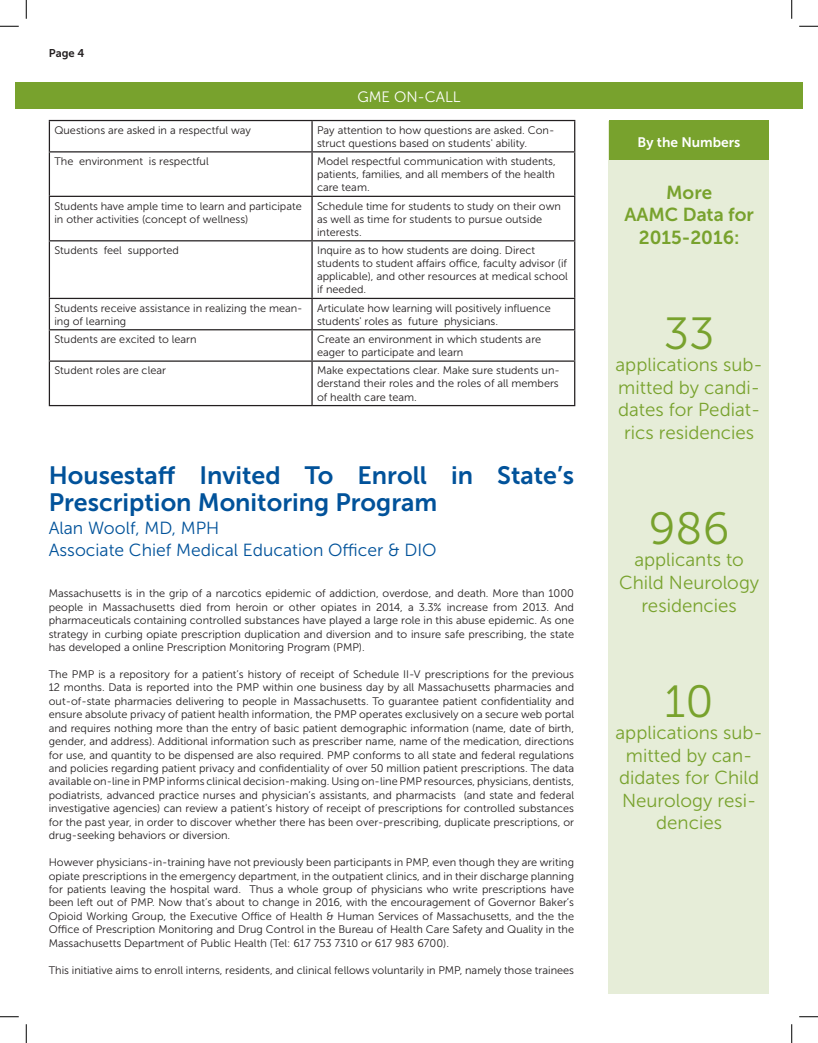
<style>
.page{position:relative;width:818px;height:1043px;background:#fff}
.page>*{position:absolute;margin:0;border:0;box-sizing:border-box;transform-origin:0 0}
.t1{font:45px "Museo Sans 300";color:#78a22d}
.t2{font:25px/27.5px "Museo Sans 700";color:#01529a}
.t3{font:18.75px/22.5px "Museo Sans 300";color:#78a22d;text-align:center}
.t4{font:18.75px/22.5px "Museo Sans 700";color:#78a22d;text-align:center}
.t5{font:17.5px "Museo Sans 300";color:#01529a}
.t6{font:15px "Museo Sans 300";color:#fff}
.t7{font:13.75px "Museo Sans 700";color:#fff}
.t8{font:11.25px "Museo Sans 700";color:#231f20}
.t9{font:11px/13.5px "Museo Sans 300";color:#231f20}
</style>
<div class="page">
<div style="left:609px;top:121px;width:160px;height:872px;background:#e6edd8"></div>
<div style="left:15px;top:82px;width:787px;height:26px;background:#78a22d"></div>
<hr style="left:49px;top:120px;width:263px;height:1px;background:#231f20">
<hr style="left:49px;top:121px;width:1px;height:30px;background:#231f20">
<hr style="left:312px;top:120px;width:263px;height:1px;background:#231f20">
<hr style="left:311px;top:121px;width:1px;height:30px;background:#231f20">
<hr style="left:574px;top:121px;width:1px;height:30px;background:#231f20">
<hr style="left:49px;top:151px;width:263px;height:1px;background:#231f20">
<hr style="left:49px;top:152px;width:1px;height:44px;background:#231f20">
<hr style="left:312px;top:151px;width:263px;height:1px;background:#231f20">
<hr style="left:311px;top:152px;width:1px;height:44px;background:#231f20">
<hr style="left:574px;top:152px;width:1px;height:44px;background:#231f20">
<hr style="left:49px;top:196px;width:263px;height:1px;background:#231f20">
<hr style="left:49px;top:197px;width:1px;height:43px;background:#231f20">
<hr style="left:312px;top:196px;width:263px;height:1px;background:#231f20">
<hr style="left:311px;top:197px;width:1px;height:43px;background:#231f20">
<hr style="left:574px;top:197px;width:1px;height:43px;background:#231f20">
<hr style="left:49px;top:240px;width:263px;height:1px;background:#231f20">
<hr style="left:49px;top:241px;width:1px;height:57px;background:#231f20">
<hr style="left:312px;top:240px;width:263px;height:1px;background:#231f20">
<hr style="left:311px;top:241px;width:1px;height:57px;background:#231f20">
<hr style="left:574px;top:241px;width:1px;height:57px;background:#231f20">
<hr style="left:49px;top:298px;width:263px;height:1px;background:#231f20">
<hr style="left:49px;top:299px;width:1px;height:30px;background:#231f20">
<hr style="left:312px;top:298px;width:263px;height:1px;background:#231f20">
<hr style="left:311px;top:299px;width:1px;height:30px;background:#231f20">
<hr style="left:574px;top:299px;width:1px;height:30px;background:#231f20">
<hr style="left:49px;top:329px;width:263px;height:1px;background:#231f20">
<hr style="left:49px;top:330px;width:1px;height:30px;background:#231f20">
<hr style="left:312px;top:329px;width:263px;height:1px;background:#231f20">
<hr style="left:311px;top:330px;width:1px;height:30px;background:#231f20">
<hr style="left:574px;top:330px;width:1px;height:30px;background:#231f20">
<hr style="left:49px;top:360px;width:263px;height:2px;background:#231f20">
<hr style="left:49px;top:362px;width:1px;height:43px;background:#231f20">
<hr style="left:312px;top:360px;width:263px;height:2px;background:#231f20">
<hr style="left:311px;top:362px;width:1px;height:43px;background:#231f20">
<hr style="left:574px;top:362px;width:1px;height:43px;background:#231f20">
<hr style="left:49px;top:405px;width:263px;height:1px;background:#231f20">
<hr style="left:312px;top:405px;width:263px;height:1px;background:#231f20">
<div style="left:609px;top:120px;width:159px;height:40px;background:#78a22d"></div>
<svg style="left:0;top:25px;width:19px;height:2px"></svg>
<svg style="left:799px;top:25px;width:19px;height:2px"></svg>
<svg style="left:0;top:1016px;width:19px;height:1px"></svg>
<svg style="left:799px;top:1016px;width:19px;height:1px"></svg>
<svg style="left:25px;top:0;width:2px;height:19px"></svg>
<svg style="left:25px;top:1024px;width:2px;height:18px"></svg>
<svg style="left:791px;top:0;width:1px;height:19px"></svg>
<svg style="left:791px;top:1024px;width:1px;height:18px"></svg>
<p class="t8" style="left:49px;top:47px;width:37px">Page 4</p>
<p class="t6" style="left:357px;top:89px;width:105px">GME ON-CALL</p>
<p class="t9" style="left:54px;top:123px;width:198px">Questions are asked in a respectful way</p>
<p class="t9" style="left:317px;top:123px;width:239px;line-height:13.1px">Pay attention to how questions are asked. Con&shy;struct questions based on students' ability.</p>
<p class="t9" style="left:54px;top:155px;width:156px">The environment is respectful</p>
<p class="t9" style="left:317px;top:155px;width:240px;line-height:13.1px;text-align:justify">Model respectful communication with students, patients, families, and all members of the health care team.</p>
<p class="t9" style="left:54px;top:199px;width:249px;line-height:13.1px">Students have ample time to learn and participate in other activities (concept of wellness)</p>
<p class="t9" style="left:317px;top:199px;width:245px;line-height:13.1px">Schedule time for students to study on their own as well as time for students to pursue outside interests.</p>
<p class="t9" style="left:54px;top:243px;width:126px">Students feel supported</p>
<p class="t9" style="left:317px;top:244px;width:252px;line-height:13.1px">Inquire as to how students are doing. Direct students to student affairs office, faculty advisor (if applicable), and other resources at medical school if needed.</p>
<p class="t9" style="left:54px;top:301px;width:250px;line-height:13.1px">Students receive assistance in realizing the mean&shy;ing of learning</p>
<p class="t9" style="left:317px;top:301px;width:235px;line-height:13.1px">Articulate how learning will positively influence students' roles as future physicians.</p>
<p class="t9" style="left:54px;top:332px;width:144px">Students are excited to learn</p>
<p class="t9" style="left:317px;top:333px;width:226px;line-height:13.1px">Create an environment in which students are eager to participate and learn</p>
<p class="t9" style="left:54px;top:364px;width:113px">Student roles are clear</p>
<p class="t9" style="left:317px;top:364px;width:244px;line-height:13.1px;text-align:justify">Make expectations clear. Make sure students un&shy;derstand their roles and the roles of all members of health care team.</p>
<p class="t2" style="left:49px;top:461px;width:527px">Housestaff Invited To Enroll in State’s<br>Prescription Monitoring Program</p>
<p class="t5" style="left:49px;top:518px;width:172px">Alan Woolf, MD, MPH</p>
<p class="t5" style="left:49px;top:541px;width:389px">Associate Chief Medical Education Officer &amp; DIO</p>
<p class="t9" style="left:49px;top:587px;width:527px;text-align:justify">Massachusetts is in the grip of a narcotics epidemic of addiction, overdose, and death. More than 1000 people in Massachusetts died from heroin or other opiates in 2014, a 3.3% increase from 2013. And pharmaceuticals containing controlled substances have played a large role in this abuse epidemic. As one strategy in curbing opiate prescription duplication and diversion and to insure safe prescribing, the state has developed a online Prescription Monitoring Program (PMP).</p>
<p class="t9" style="left:49px;top:667px;width:527px;text-align:justify">The PMP is a repository for a patient’s history of receipt of Schedule II-V prescriptions for the previous 12 months. Data is reported into the PMP within one business day by all Massachusetts pharmacies and out-of-state pharmacies delivering to people in Massachusetts. To guarantee patient confidentiality and ensure absolute privacy of patient health information, the PMP operates exclusively on a secure web portal and requires nothing more than the entry of basic patient demographic information (name, date of birth, gender, and address). Additional information such as prescriber name, name of the medication, directions for use, and quantity to be dispensed are also required. PMP conforms to all state and federal regulations and policies regarding patient privacy and confidentiality of over 50 million patient prescriptions. The data available on-line in PMP informs clinical decision-making. Using on-line PMP resources, physicians, dentists, podiatrists, advanced practice nurses and physician’s assistants, and pharmacists (and state and federal investigative agencies) can review a patient’s history of receipt of prescriptions for controlled substances for the past year, in order to discover whether there has been over-prescribing, duplicate prescriptions, or drug-seeking behaviors or diversion.</p>
<p class="t9" style="left:49px;top:855px;width:527px;text-align:justify">However physicians-in-training have not previously been participants in PMP, even though they are writing opiate prescriptions in the emergency department, in the outpatient clinics, and in their discharge planning for patients leaving the hospital ward. Thus a whole group of physicians who write prescriptions have been left out of PMP. Now that’s about to change in 2016, with the encouragement of Governor Baker’s Opioid Working Group, the Executive Office of Health &amp; Human Services of Massachusetts, and the the Office of Prescription Monitoring and Drug Control in the Bureau of Health Care Safety and Quality in the Massachusetts Department of Public Health (Tel: 617 753 7310 or 617 983 6700).</p>
<p class="t9" style="left:49px;top:963px;width:527px">This initiative aims to enroll interns, residents, and clinical fellows voluntarily in PMP, namely those trainees</p>
<p class="t7" style="left:637px;top:134px;width:104px">By the Numbers</p>
<p class="t4" style="left:666px;top:181px;width:47px">More</p>
<p class="t4" style="left:624px;top:203px;width:131px">AAMC Data for<br>2015-2016:</p>
<p class="t1" style="left:663px;top:309px;width:52px">33</p>
<p class="t3" style="left:615px;top:354px;width:149px">applications sub&shy;mitted by candi&shy;dates for Pediat&shy;rics residencies</p>
<p class="t1" style="left:648px;top:504px;width:82px">986</p>
<p class="t3" style="left:619px;top:549px;width:142px">applicants to<br>Child Neurology residencies</p>
<p class="t1" style="left:664px;top:676px;width:51px">10</p>
<p class="t3" style="left:615px;top:721px;width:149px">applications sub&shy;mitted by can&shy;didates for Child<br>Neurology resi&shy;dencies</p>
</div>
